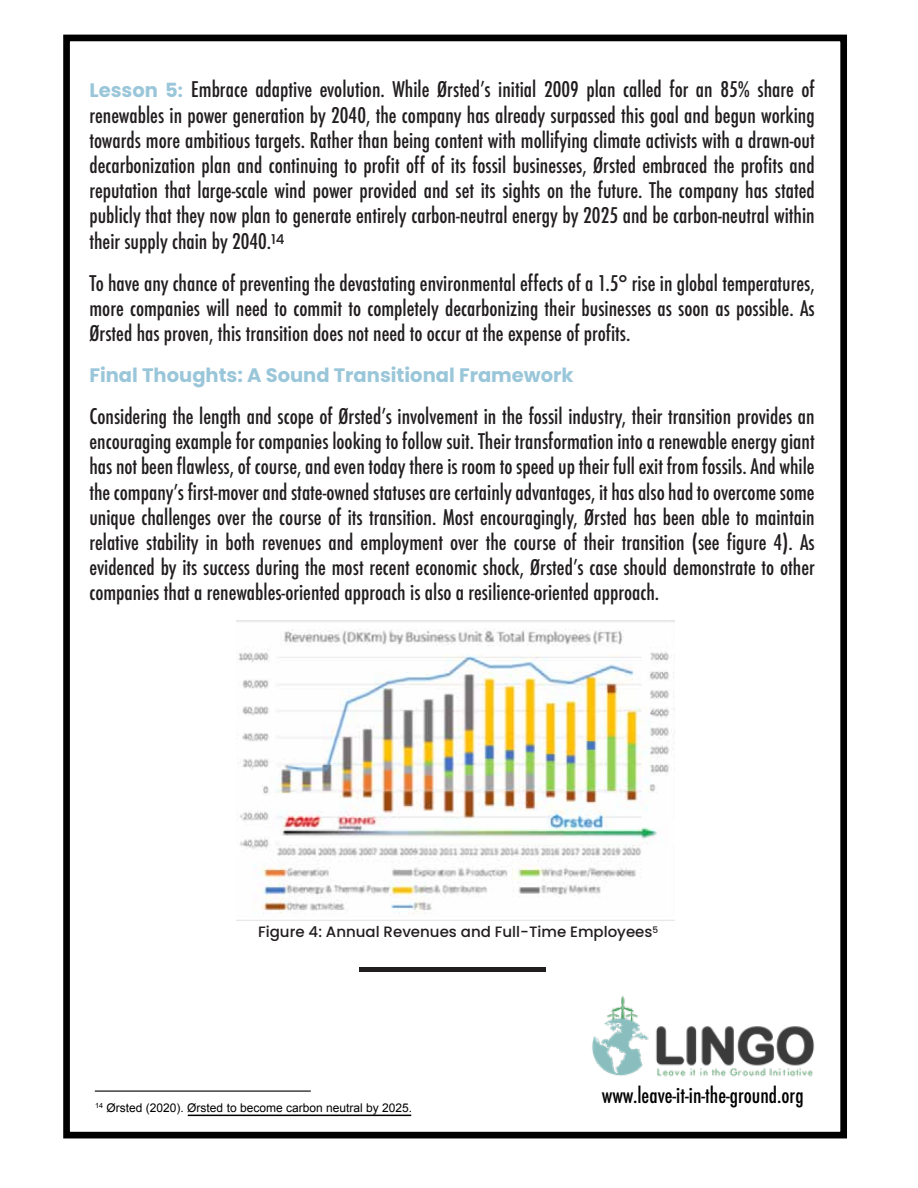
<style>
.page{position:relative;width:918px;height:1188px;background:#fff}
.page>*{position:absolute;margin:0;border:0;box-sizing:border-box;transform-origin:0 0}
.t1{font:500 condensed 21px/25.2px "Futura";color:#221e1f;text-align:justify}
.t2{font:500 condensed 21px "Futura";color:#000}
.t3{font:700 19.5px "Poppins";color:#9ac6da}
.t4{font:500 15px "Poppins";color:#221e1f}
.t5{font:12px "Arial";color:#000}
.s1{font-family:"Poppins";font-weight:700;font-stretch:normal;font-size:19.5px;color:#9ac6da}
.s2{font-family:"Poppins";font-weight:700;font-stretch:normal;font-size:18px;color:#9ac6da}
</style>
<div class="page">
<div style="left:63px;top:35px;width:784px;height:1103px;border:7px solid #000"></div>
<img style="left:236px;top:621px;width:439px;height:300px">
<hr style="left:95px;top:1091px;width:216px;height:1px;background:#000">
<hr style="left:188px;top:1115px;width:223px;height:1px;background:#000">
<hr style="left:359px;top:967px;width:187px;height:4px;background:#221e1f">
<img style="left:554px;top:920px;width:293px;height:219px">
<p class="t1" style="left:89px;top:77px;width:727px"><span class="s1">Lesson 5</span><span class="s2">:</span> Embrace adaptive evolution. While Ørstedʼs initial 2009 plan called for an 85% share of renewables in power generation by 2040, the company has already surpassed this goal and begun working towards more ambitious targets. Rather than being content with mollifying climate activists with a drawn-out decarbonization plan and continuing to profit off of its fossil businesses, Ørsted embraced the profits and reputation that large-scale wind power provided and set its sights on the future. The company has stated publicly that they now plan to generate entirely carbon-neutral energy by 2025 and be carbon-neutral within their supply chain by 2040.<sup>14</sup></p>
<p class="t1" style="left:89px;top:271px;width:727px">To have any chance of preventing the devastating environmental effects of a 1.5° rise in global temperatures, more companies will need to commit to completely decarbonizing their businesses as soon as possible. As Ørsted has proven, this transition does not need to occur at the expense of profits.</p>
<p class="t3" style="left:89px;top:364px;width:486px">Final Thoughts: A Sound Transitional Framework</p>
<p class="t1" style="left:89px;top:404px;width:727px">Considering the length and scope of Ørstedʼs involvement in the fossil industry, their transition provides an encouraging example for companies looking to follow suit. Their transformation into a renewable energy giant has not been flawless, of course, and even today there is room to speed up their full exit from fossils. And while the companyʼs first-mover and state-owned statuses are certainly advantages, it has also had to overcome some unique challenges over the course of its transition. Most encouragingly, Ørsted has been able to maintain relative stability in both revenues and employment over the course of their transition (see figure 4). As evidenced by its success during the most recent economic shock, Ørstedʼs case should demonstrate to other companies that a renewables-oriented approach is also a resilience-oriented approach.</p>
<p class="t4" style="left:258px;top:923px;width:402px">Figure 4: Annual Revenues and Full-Time Employees<sup>5</sup></p>
<p class="t5" style="left:95px;top:1100px;width:318px"><sup>14</sup> Ørsted (2020). Ørsted to become carbon neutral by 2025.</p>
<p class="t2" style="left:602px;top:1082px;width:203px">www.leave-it-in-the-ground.org</p>
</div>
